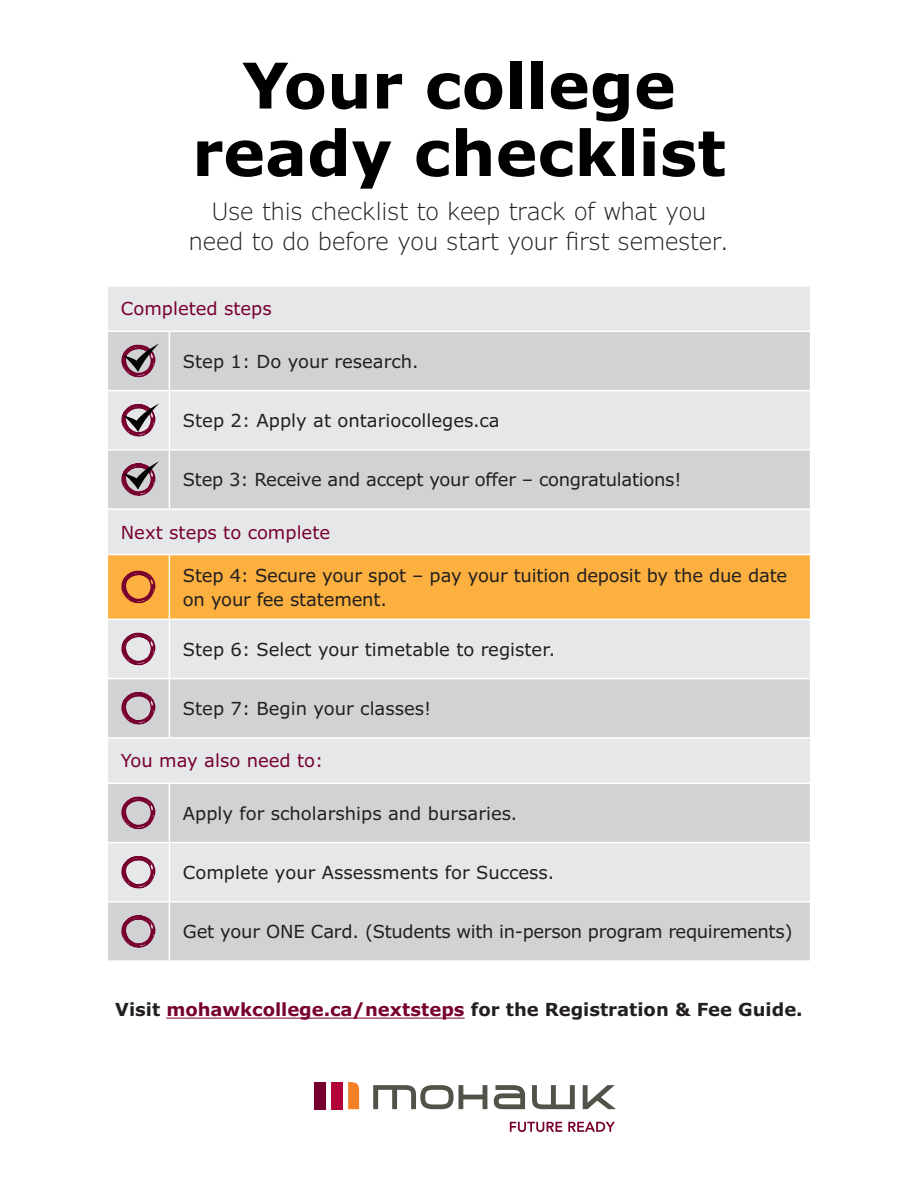
<style>
.page{position:relative;width:918px;height:1188px;background:#fff}
.page>*{position:absolute;margin:0;border:0;box-sizing:border-box;transform-origin:0 0}
.t1{font:700 63px/67.5px "Verdana Pro";color:#000;text-align:center}
.t2{font:300 24px/30px "Verdana Pro";color:#231f20;text-align:center}
.t3{font:18px/24px "Verdana Pro";letter-spacing:-.01em;color:#231f20}
.t4{font:700 18px "Verdana Pro";color:#231f20}
.t5{font:18px "Verdana Pro";color:#780031}
.s1{color:#780031}
</style>
<div class="page">
<div style="left:108px;top:287px;width:702px;height:44px;background:#e6e7e9"></div>
<svg style="left:108px;top:332px;width:702px;height:628px;background:#dbdcde"></svg>
<div style="left:108px;top:555px;width:702px;height:64px;background:#fbb03f"></div>
<hr style="left:169px;top:332px;width:1px;height:58px;background:#fff">
<hr style="left:107px;top:390px;width:62px;height:1px;background:#fff">
<hr style="left:169px;top:390px;width:642px;height:1px;background:#fff">
<hr style="left:169px;top:391px;width:1px;height:58px;background:#fff">
<hr style="left:107px;top:449px;width:62px;height:2px;background:#fff">
<hr style="left:169px;top:449px;width:642px;height:2px;background:#fff">
<hr style="left:169px;top:451px;width:1px;height:57px;background:#fff">
<hr style="left:169px;top:620px;width:1px;height:58px;background:#fff">
<hr style="left:107px;top:678px;width:62px;height:1px;background:#fff">
<hr style="left:169px;top:678px;width:642px;height:1px;background:#fff">
<hr style="left:169px;top:679px;width:1px;height:58px;background:#fff">
<hr style="left:107px;top:737px;width:62px;height:2px;background:#fff">
<hr style="left:169px;top:737px;width:642px;height:2px;background:#fff">
<hr style="left:107px;top:783px;width:62px;height:1px;background:#fff">
<hr style="left:169px;top:783px;width:642px;height:1px;background:#fff">
<hr style="left:169px;top:784px;width:1px;height:58px;background:#fff">
<hr style="left:107px;top:842px;width:62px;height:1px;background:#fff">
<hr style="left:169px;top:842px;width:642px;height:1px;background:#fff">
<hr style="left:169px;top:843px;width:1px;height:58px;background:#fff">
<hr style="left:107px;top:901px;width:62px;height:2px;background:#fff">
<hr style="left:169px;top:901px;width:642px;height:2px;background:#fff">
<hr style="left:169px;top:903px;width:1px;height:57px;background:#fff">
<hr style="left:107px;top:508px;width:62px;height:2px;background:#fff">
<hr style="left:169px;top:508px;width:642px;height:2px;background:#fff">
<hr style="left:107px;top:554px;width:62px;height:1px;background:#fff">
<hr style="left:169px;top:554px;width:642px;height:1px;background:#fff">
<hr style="left:169px;top:555px;width:1px;height:64px;background:#fff">
<hr style="left:107px;top:619px;width:62px;height:1px;background:#fff">
<hr style="left:169px;top:619px;width:642px;height:1px;background:#fff">
<svg style="left:116px;top:564px;width:43px;height:42px;background:#de893b"></svg>
<svg style="left:116px;top:626px;width:43px;height:42px;background:#cdb4c0"></svg>
<svg style="left:116px;top:685px;width:43px;height:42px;background:#bda3b0"></svg>
<svg style="left:116px;top:790px;width:43px;height:42px;background:#bda4b0"></svg>
<svg style="left:116px;top:849px;width:43px;height:42px;background:#cdb4c0"></svg>
<svg style="left:116px;top:909px;width:43px;height:41px;background:#bca2af"></svg>
<svg style="left:116px;top:338px;width:43px;height:42px;background:#a78f9a"></svg>
<svg style="left:116px;top:397px;width:43px;height:42px;background:#b59da8"></svg>
<svg style="left:116px;top:457px;width:43px;height:41px;background:#a68d99"></svg>
<hr style="left:166px;top:1018px;width:299px;height:1px;background:#780031">
<div style="left:315px;top:1082px;width:11px;height:27px;background:#780031"></div>
<div style="left:331px;top:1082px;width:12px;height:27px;background:#b30437"></div>
<svg style="left:348px;top:1082px;width:11px;height:27px"></svg>
<svg style="left:373px;top:1085px;width:114px;height:24px"></svg>
<svg style="left:494px;top:1085px;width:31px;height:24px"></svg>
<svg style="left:532px;top:1085px;width:43px;height:24px"></svg>
<svg style="left:583px;top:1085px;width:33px;height:24px"></svg>
<svg style="left:510px;top:1122px;width:52px;height:10px"></svg>
<svg style="left:568px;top:1122px;width:47px;height:10px"></svg>
<h1 class="t1" style="left:192px;top:52px;width:535px">Your college ready checklist</h1>
<h2 class="t2" style="left:189px;top:197px;width:542px">Use this checklist to keep track of what you need to do before you start your first semester.</h2>
<p class="t5" style="left:121px;top:297px;width:153px">Completed steps</p>
<p class="t3" style="left:183px;top:350px;width:237px">Step 1: Do your research.</p>
<p class="t3" style="left:183px;top:409px;width:318px">Step 2: Apply at ontariocolleges.ca</p>
<p class="t3" style="left:183px;top:468px;width:500px">Step 3: Receive and accept your offer – congratulations!</p>
<p class="t5" style="left:121px;top:521px;width:211px">Next steps to complete</p>
<p class="t3" style="left:183px;top:564px;width:606px">Step 4: Secure your spot – pay your tuition deposit by the due date on your fee statement.</p>
<p class="t3" style="left:183px;top:638px;width:374px">Step 6: Select your timetable to register.</p>
<p class="t3" style="left:183px;top:697px;width:250px">Step 7: Begin your classes!</p>
<p class="t5" style="left:121px;top:749px;width:204px">You may also need to:</p>
<p class="t3" style="left:183px;top:802px;width:336px">Apply for scholarships and bursaries.</p>
<p class="t3" style="left:183px;top:861px;width:373px">Complete your Assessments for Success.</p>
<p class="t3" style="left:183px;top:920px;width:611px">Get your ONE Card. (Students with in-person program requirements)</p>
<p class="t4" style="left:115px;top:998px;width:689px">Visit <span class="s1">mohawkcollege.ca/nextsteps</span> for the Registration &amp; Fee Guide.</p>
</div>
